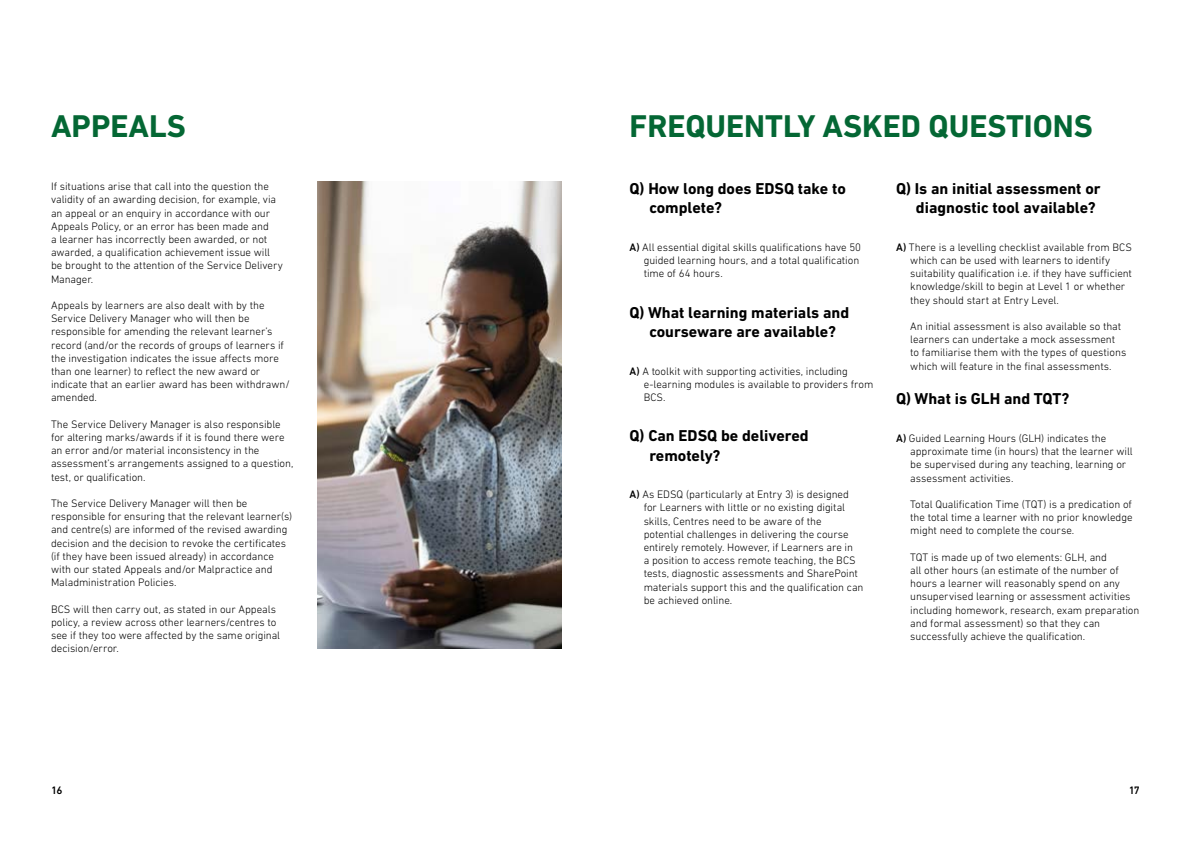
<style>
.page{position:relative;width:1191px;height:842px;background:#fff}
.page>*{position:absolute;margin:0;border:0;box-sizing:border-box;transform-origin:0 0}
.t1{font:700 32px "DIN Next LT Pro";color:#046734}
.t2{font:700 16px/19.2px "DIN Next LT Pro";color:#000}
.t3{font:300 11px/13.2px "DIN Next LT Pro";letter-spacing:-.005em;color:#000}
.t4{font:500 11px "DIN Next LT Pro";color:#000}
.s1{font-weight:500}
</style>
<div class="page">
<img style="left:317px;top:182px;width:244px;height:467px">
<h1 class="t1" style="left:51px;top:108px;width:136px">APPEALS</h1>
<h1 class="t1" style="left:629px;top:108px;width:465px">FREQUENTLY ASKED QUESTIONS</h1>
<p class="t3" style="left:51px;top:180px;width:233px">If situations arise that call into the question the validity of an awarding decision, for example, via an appeal or an enquiry in accordance with our Appeals Policy, or an error has been made and<br>a learner has incorrectly been awarded, or not awarded, a qualification achievement issue will be brought to the attention of the Service Delivery Manager.</p>
<p class="t3" style="left:51px;top:298px;width:240px">Appeals by learners are also dealt with by the Service Delivery Manager who will then be responsible for amending the relevant learner’s record (and/or the records of groups of learners if the investigation indicates the issue affects more than one learner) to reflect the new award or indicate that an earlier award has been withdrawn/ amended.</p>
<p class="t3" style="left:51px;top:417px;width:244px">The Service Delivery Manager is also responsible for altering marks/awards if it is found there were an error and/or material inconsistency in the assessment’s arrangements assigned to a question, test, or qualification.</p>
<p class="t3" style="left:51px;top:496px;width:243px">The Service Delivery Manager will then be responsible for ensuring that the relevant learner(s) and centre(s) are informed of the revised awarding decision and the decision to revoke the certificates (if they have been issued already) in accordance with our stated Appeals and/or Malpractice and Maladministration Policies.</p>
<p class="t3" style="left:51px;top:602px;width:231px">BCS will then carry out, as stated in our Appeals policy, a review across other learners/centres to see if they too were affected by the same original decision/error.</p>
<h2 class="t2" style="left:649px;top:179px;width:198px;text-indent:-20px">Q) How long does EDSQ take to complete?</h2>
<p class="t3" style="left:643px;top:240px;width:219px;text-indent:-14px"><span class="s1">A)</span> All essential digital skills qualifications have 50 guided learning hours, and a total qualification time of 64 hours.</p>
<h2 class="t2" style="left:629px;top:302px;width:221px;text-align:center">Q) What learning materials and courseware are available?</h2>
<p class="t3" style="left:643px;top:364px;width:231px;text-indent:-14px"><span class="s1">A)</span> A toolkit with supporting activities, including e-learning modules is available to providers from<br>BCS.</p>
<h2 class="t2" style="left:649px;top:426px;width:161px;text-indent:-20px">Q) Can EDSQ be delivered remotely?</h2>
<p class="t3" style="left:643px;top:488px;width:221px;text-indent:-14px"><span class="s1">A)</span> As EDSQ (particularly at Entry 3) is designed for Learners with little or no existing digital skills, Centres need to be aware of the potential challenges in delivering the course entirely remotely. However, if Learners are in<br>a position to access remote teaching, the BCS tests, diagnostic assessments and SharePoint materials support this and the qualification can be achieved online.</p>
<h2 class="t2" style="left:916px;top:179px;width:186px;text-indent:-20px">Q) Is an initial assessment or diagnostic tool available?</h2>
<p class="t3" style="left:910px;top:240px;width:223px;text-indent:-14px"><span class="s1">A)</span> There is a levelling checklist available from BCS which can be used with learners to identify suitability qualification i.e. if they have sufficient knowledge/skill to begin at Level 1 or whether they should start at Entry Level.</p>
<p class="t3" style="left:910px;top:320px;width:217px">An initial assessment is also available so that learners can undertake a mock assessment to familiarise them with the types of questions which will feature in the final assessments.</p>
<h2 class="t2" style="left:896px;top:389px;width:175px">Q) What is GLH and TQT?</h2>
<p class="t3" style="left:910px;top:432px;width:224px;text-indent:-14px"><span class="s1">A)</span> Guided Learning Hours (GLH) indicates the approximate time (in hours) that the learner will be supervised during any teaching, learning or assessment activities.</p>
<p class="t3" style="left:910px;top:498px;width:224px;text-align:justify">Total Qualification Time (TQT) is a predication of the total time a learner with no prior knowledge might need to complete the course.</p>
<p class="t3" style="left:910px;top:550px;width:231px">TQT is made up of two elements: GLH, and<br>all other hours (an estimate of the number of hours a learner will reasonably spend on any unsupervised learning or assessment activities including homework, research, exam preparation and formal assessment) so that they can successfully achieve the qualification.</p>
<p class="t4" style="left:51px;top:783px;width:13px">16</p>
<p class="t4" style="left:1128px;top:783px;width:13px">17</p>
</div>
